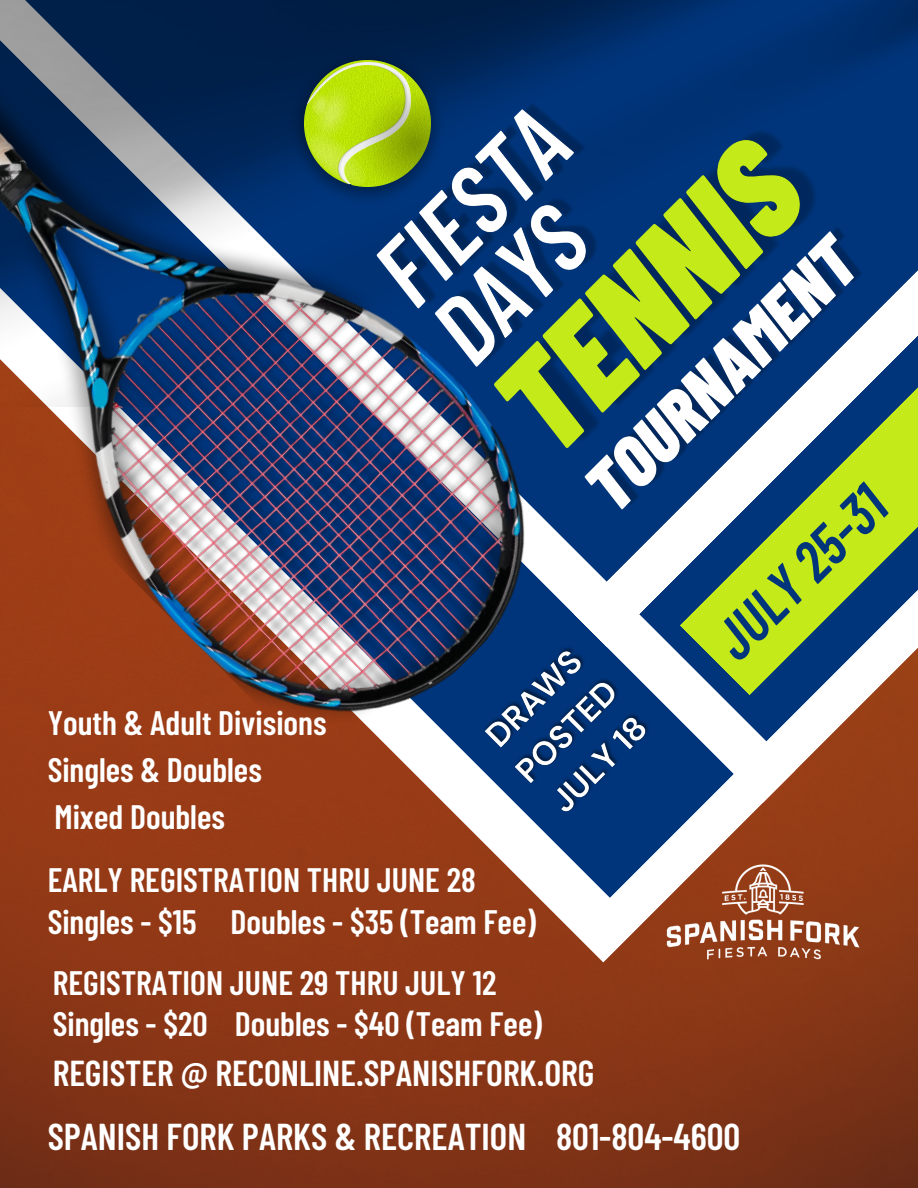
<style>
.page{position:relative;width:918px;height:1188px;background:#fff}
.page>*{position:absolute;margin:0;border:0;box-sizing:border-box;transform-origin:0 0}
.t1{font:italic 600 57.45px "Barlow Condensed";color:#00357b}
.t2{font:600 37.35px "Barlow Condensed";color:#fff}
.t3{font:600 36px "Barlow Condensed";color:#fff}
.t4{font:600 33.9px/47.2px "Barlow Condensed";color:#fff}
</style>
<div class="page">
<img style="left:0;top:963px;width:918px;height:225px">
<svg style="left:0;top:898px;width:918px;height:65px;fill:#923916"></svg>
<svg style="left:0;top:696px;width:918px;height:202px;fill:#963b16"></svg>
<svg style="left:0;top:647px;width:796px;height:156px"></svg>
<svg style="left:606px;top:527px;width:74px;height:120px"></svg>
<img style="left:606px;top:0;width:312px;height:372px">
<svg style="left:680px;top:372px;width:238px;height:324px;fill:#c5ea19"></svg>
<img style="left:656px;top:837px;width:222px;height:171px">
<img style="left:658px;top:87px;width:193px;height:120px">
<div style="left:606px;top:74px;width:52px;height:133px;background:#003378"></div>
<img style="left:0;top:0;width:606px;height:787px">
<img style="left:304px;top:61px;width:126px;height:126px">
<img style="left:565px;top:207px;width:320px;height:320px">
<img style="left:472px;top:633px;width:195px;height:194px">
<p class="t4" style="left:48px;top:697px;width:280px">Youth &amp; Adult Divisions<br>Singles &amp; Doubles<br>Mixed Doubles</p>
<p class="t4" style="left:48px;top:858px;width:490px;line-height:41.7px">EARLY REGISTRATION THRU JUNE 28<br>Singles - $15 Doubles - $35 (Team Fee)</p>
<p class="t4" style="left:53px;top:960px;width:491px;line-height:41.7px">REGISTRATION JUNE 29 THRU JULY 12<br>Singles - $20 Doubles - $40 (Team Fee)</p>
<p class="t3" style="left:53px;top:1050px;width:543px">REGISTER @ RECONLINE.SPANISHFORK.ORG</p>
<h4 class="t1" style="left:698px;top:623px;width:217px;rotate:-45deg">JULY 25-31</h4>
<h6 class="t2" style="left:48px;top:1113px;width:694px">SPANISH FORK PARKS &amp; RECREATION 801-804-4600</h6>
</div>
